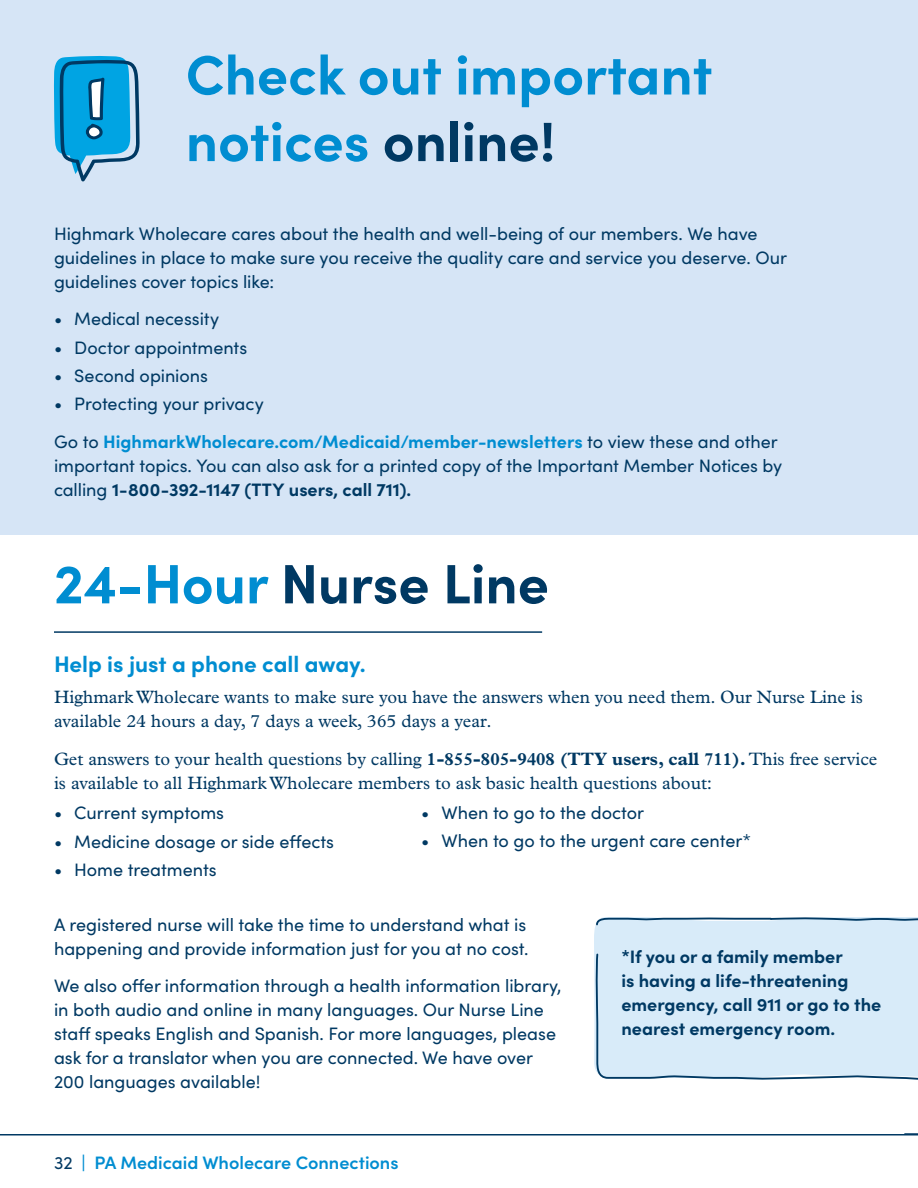
<style>
.page{position:relative;width:918px;height:1188px;background:#fff}
.page>*{position:absolute;margin:0;border:0;box-sizing:border-box;transform-origin:0 0}
.t1{font:700 55.5px/66.6px "Sofia Pro";color:#008dd1}
.t2{font:700 55.5px "Sofia Pro";color:#003963}
.t3{font:700 22.5px "Sofia Pro";color:#008dd1}
.t4{font:18px/24px "Sofia Pro";color:#003963}
.t5{font:18px/24px "Plantin MT Pro";color:#003963}
.t6{font:700 18px/24px "Sofia Pro";color:#003963}
.t7{font:600 18px "Sofia Pro";color:#008dd1}
.s1{color:#003963}
.s2{font-weight:700;color:#008dd1}
.s3{font-weight:700}
.s4{color:#008dd1}
.s5{font-family:"Sofia Pro"}
.s6{font-weight:400;color:#003963}
</style>
<div class="page">
<hr style="left:0;top:1134px;width:918px;height:2px;background:#003963">
<div style="left:0;top:0;width:918px;height:535px;background:#d6e5f6"></div>
<svg style="left:904px;top:1133px;width:14px;height:1px"></svg>
<hr style="left:54px;top:631px;width:488px;height:2px;background:#003963">
<svg style="left:54px;top:56px;width:86px;height:125px"></svg>
<div style="left:595px;top:918px;width:323px;height:162px;background:#d8ebf9"></div>
<svg style="left:595px;top:918px;width:178px;height:8px"></svg>
<h2 class="t1" style="left:186px;top:37px;width:528px">Check out important notices <span class="s1">online!</span></h2>
<p class="t4" style="left:54px;top:221px;width:735px">Highmark Wholecare cares about the health and well-being of our members. We have guidelines in place to make sure you receive the quality care and service you deserve. Our guidelines cover topics like:</p>
<p class="t4" style="left:54px;top:306px;width:167px">• Medical necessity</p>
<p class="t4" style="left:54px;top:334px;width:195px">• Doctor appointments</p>
<p class="t4" style="left:54px;top:363px;width:156px">• Second opinions</p>
<p class="t4" style="left:54px;top:391px;width:211px">• Protecting your privacy</p>
<p class="t4" style="left:54px;top:429px;width:730px">Go to <span class="s2">HighmarkWholecare.com/Medicaid/member-newsletters</span> to view these and other important topics. You can also ask for a printed copy of the Important Member Notices by calling <span class="s3">1-800-392-1147 (TTY users, call 711).</span></p>
<h2 class="t2" style="left:54px;top:541px;width:496px"><span class="s4">24-Hour</span> Nurse Line</h2>
<p class="t3" style="left:54px;top:647px;width:313px">Help is just a phone call away.</p>
<p class="t5" style="left:54px;top:685px;width:810px">Highmark Wholecare wants to make sure you have the answers when you need them. Our Nurse Line is available 24 hours a day, 7 days a week, 365 days a year.</p>
<p class="t5" style="left:54px;top:747px;width:825px">Get answers to your health questions by calling <span class="s3">1-855-805-9408 (TTY users, call 711).</span> This free service is available to all Highmark Wholecare members to ask basic health questions about<span class="s5">:</span></p>
<p class="t4" style="left:54px;top:800px;width:172px">• Current symptoms</p>
<p class="t4" style="left:421px;top:800px;width:225px">• When to go to the doctor</p>
<p class="t4" style="left:54px;top:828px;width:282px">• Medicine dosage or side efects</p>
<p class="t4" style="left:421px;top:828px;width:331px">• When to go to the urgent care center*</p>
<p class="t4" style="left:54px;top:857px;width:164px">• Home treatments</p>
<p class="t4" style="left:54px;top:911px;width:476px">A registered nurse will take the time to understand what is happening and provide information just for you at no cost.</p>
<p class="t4" style="left:54px;top:973px;width:509px">We also ofer information through a health information library, in both audio and online in many languages. Our Nurse Line staf speaks English and Spanish. For more languages, please ask for a translator when you are connected. We have over 200 languages available!</p>
<p class="t7" style="left:54px;top:1149px;width:346px"><span class="s6">32</span> | PA Medicaid Wholecare Connections</p>
<p class="t6" style="left:621px;top:944px;width:261px">*If you or a family member<br>is having a life-threatening emergency, call 911 or go to the nearest emergency room.</p>
</div>
